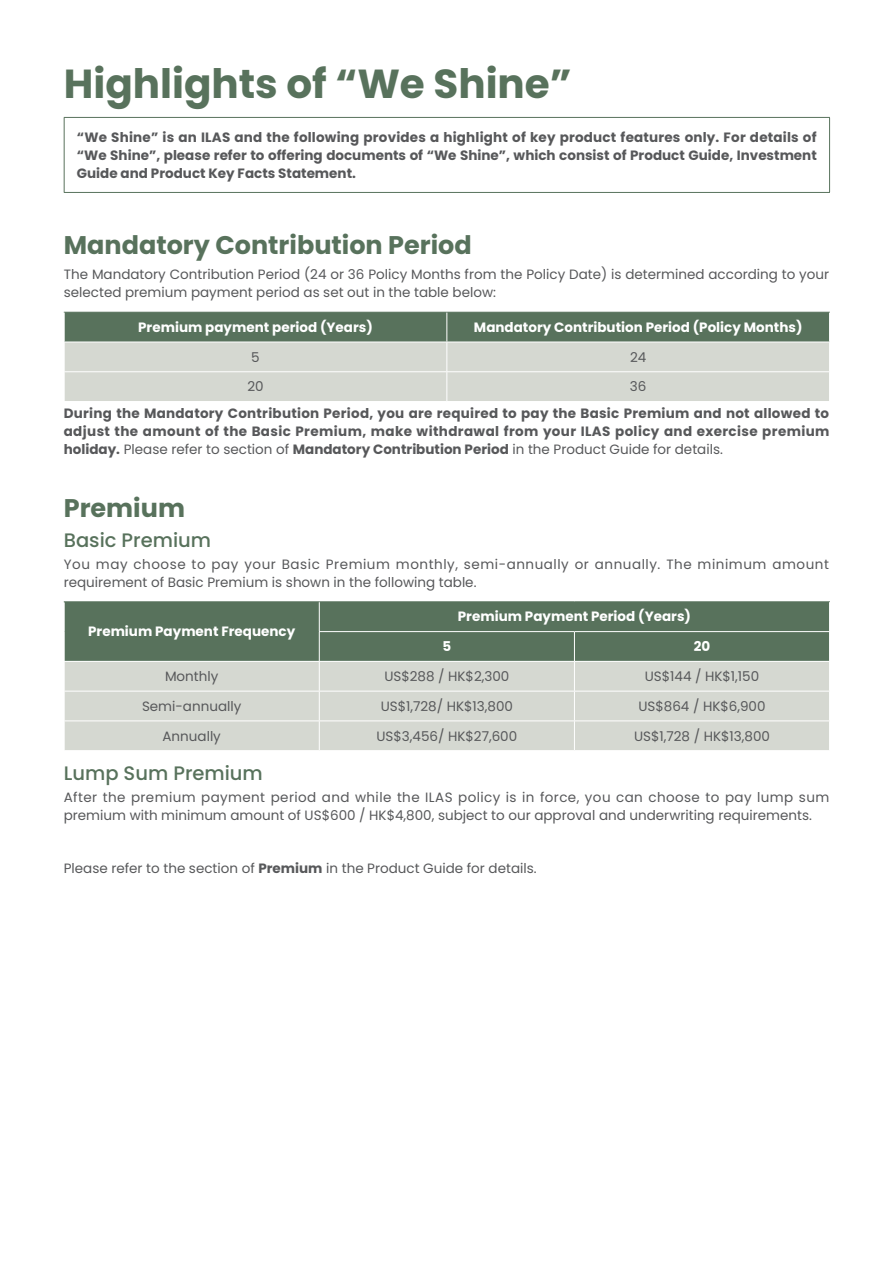
<style>
.page{position:relative;width:893px;height:1263px;background:#fff}
.page>*{position:absolute;margin:0;border:0;box-sizing:border-box;transform-origin:0 0}
.t1{font:700 40.5px "Poppins";color:#58725c}
.t2{font:700 25.5px "Poppins";color:#58725c}
.t3{font:500 19.5px "Poppins";color:#58725c}
.t4{font:13.5px/18px "Poppins";color:#57585a}
.t5{font:700 13.5px/18px "Poppins";letter-spacing:.015em;color:#57585a;text-align:justify}
.t6{font:13.5px/18px "Poppins";letter-spacing:.04em;color:#57585a}
.t7{font:700 13.5px "Poppins";color:#fff}
.s1{font-weight:400}
.s2{font-weight:700}
</style>
<div class="page">
<hr style="left:64px;top:117px;width:766px;height:1px;background:#58725c">
<hr style="left:64px;top:118px;width:1px;height:74px;background:#58725c">
<hr style="left:829px;top:118px;width:1px;height:74px;background:#58725c">
<hr style="left:64px;top:192px;width:766px;height:1px;background:#58725c">
<svg style="left:64px;top:312px;width:766px;height:89px;background:#acb7ab"></svg>
<div style="left:65px;top:602px;width:764px;height:59px;background:#58725c"></div>
<div style="left:65px;top:662px;width:764px;height:88px;background:#d5d8d1"></div>
<hr style="left:64px;top:691px;width:255px;height:1px;background:#fff">
<hr style="left:319px;top:691px;width:255px;height:1px;background:#fff">
<hr style="left:574px;top:691px;width:256px;height:1px;background:#fff">
<hr style="left:64px;top:720px;width:255px;height:1px;background:#fff">
<hr style="left:319px;top:720px;width:255px;height:1px;background:#fff">
<hr style="left:574px;top:720px;width:256px;height:1px;background:#fff">
<svg style="left:64px;top:632px;width:1px;height:118px"></svg>
<hr style="left:64px;top:601px;width:255px;height:1px;background:#58725c">
<hr style="left:319px;top:601px;width:255px;height:1px;background:#58725c">
<hr style="left:574px;top:601px;width:256px;height:1px;background:#58725c">
<svg style="left:319px;top:602px;width:1px;height:148px"></svg>
<svg style="left:574px;top:632px;width:1px;height:118px"></svg>
<hr style="left:319px;top:631px;width:255px;height:1px;background:#fff">
<hr style="left:574px;top:631px;width:256px;height:1px;background:#fff">
<hr style="left:64px;top:661px;width:255px;height:1px;background:#fff">
<hr style="left:319px;top:661px;width:255px;height:1px;background:#fff">
<hr style="left:574px;top:661px;width:256px;height:1px;background:#fff">
<h1 class="t1" style="left:64px;top:61px;width:509px">Highlights of “We Shine”</h1>
<p class="t5" style="left:77px;top:128px;width:741px">“We Shine” is an ILAS and the following provides a highlight of key product features only. For details of “We Shine”, please refer to offering documents of “We Shine”, which consist of Product Guide, Investment Guide and Product Key Facts Statement.</p>
<h2 class="t2" style="left:64px;top:230px;width:410px">Mandatory Contribution Period</h2>
<p class="t4" style="left:64px;top:265px;width:767px">The Mandatory Contribution Period (24 or 36 Policy Months from the Policy Date) is determined according to your selected premium payment period as set out in the table below:</p>
<p class="t7" style="left:138px;top:319px;width:236px">Premium payment period (Years)</p>
<p class="t7" style="left:474px;top:319px;width:330px">Mandatory Contribution Period (Policy Months)</p>
<p class="t4" style="left:251px;top:348px;width:10px">5</p>
<p class="t4" style="left:630px;top:348px;width:18px">24</p>
<p class="t4" style="left:247px;top:378px;width:18px">20</p>
<p class="t4" style="left:630px;top:378px;width:18px">36</p>
<p class="t5" style="left:64px;top:404px;width:767px">During the Mandatory Contribution Period, you are required to pay the Basic Premium and not allowed to adjust the amount of the Basic Premium, make withdrawal from your ILAS policy and exercise premium holiday. <span class="s1">Please refer to section of</span> Mandatory Contribution Period <span class="s1">in the Product Guide for details.</span></p>
<h2 class="t2" style="left:64px;top:493px;width:123px">Premium</h2>
<h3 class="t3" style="left:64px;top:529px;width:149px">Basic Premium</h3>
<p class="t6" style="left:64px;top:555px;width:767px">You may choose to pay your Basic Premium monthly, semi-annually or annually. The minimum amount requirement of Basic Premium is shown in the following table.</p>
<p class="t7" style="left:88px;top:624px;width:209px">Premium Payment Frequency</p>
<p class="t7" style="left:458px;top:609px;width:235px">Premium Payment Period (Years)</p>
<p class="t7" style="left:442px;top:639px;width:10px">5</p>
<p class="t7" style="left:694px;top:639px;width:18px">20</p>
<p class="t4" style="left:165px;top:667px;width:55px">Monthly</p>
<p class="t4" style="left:384px;top:667px;width:127px">US$288 / HK$2,300</p>
<p class="t4" style="left:645px;top:667px;width:116px">US$144 / HK$1,150</p>
<p class="t4" style="left:142px;top:697px;width:101px">Semi-annually</p>
<p class="t4" style="left:381px;top:697px;width:134px">US$1,728/ HK$13,800</p>
<p class="t4" style="left:638px;top:697px;width:129px">US$864 / HK$6,900</p>
<p class="t4" style="left:163px;top:727px;width:60px">Annually</p>
<p class="t4" style="left:376px;top:727px;width:142px">US$3,456/ HK$27,600</p>
<p class="t4" style="left:634px;top:727px;width:137px">US$1,728 / HK$13,800</p>
<h3 class="t3" style="left:64px;top:762px;width:201px">Lump Sum Premium</h3>
<p class="t4" style="left:64px;top:788px;width:767px">After the premium payment period and while the ILAS policy is in force, you can choose to pay lump sum premium with minimum amount of US$600 / HK$4,800, subject to our approval and underwriting requirements.</p>
<p class="t4" style="left:64px;top:859px;width:474px">Please refer to the section of <span class="s2">Premium</span> in the Product Guide for details.</p>
</div>
